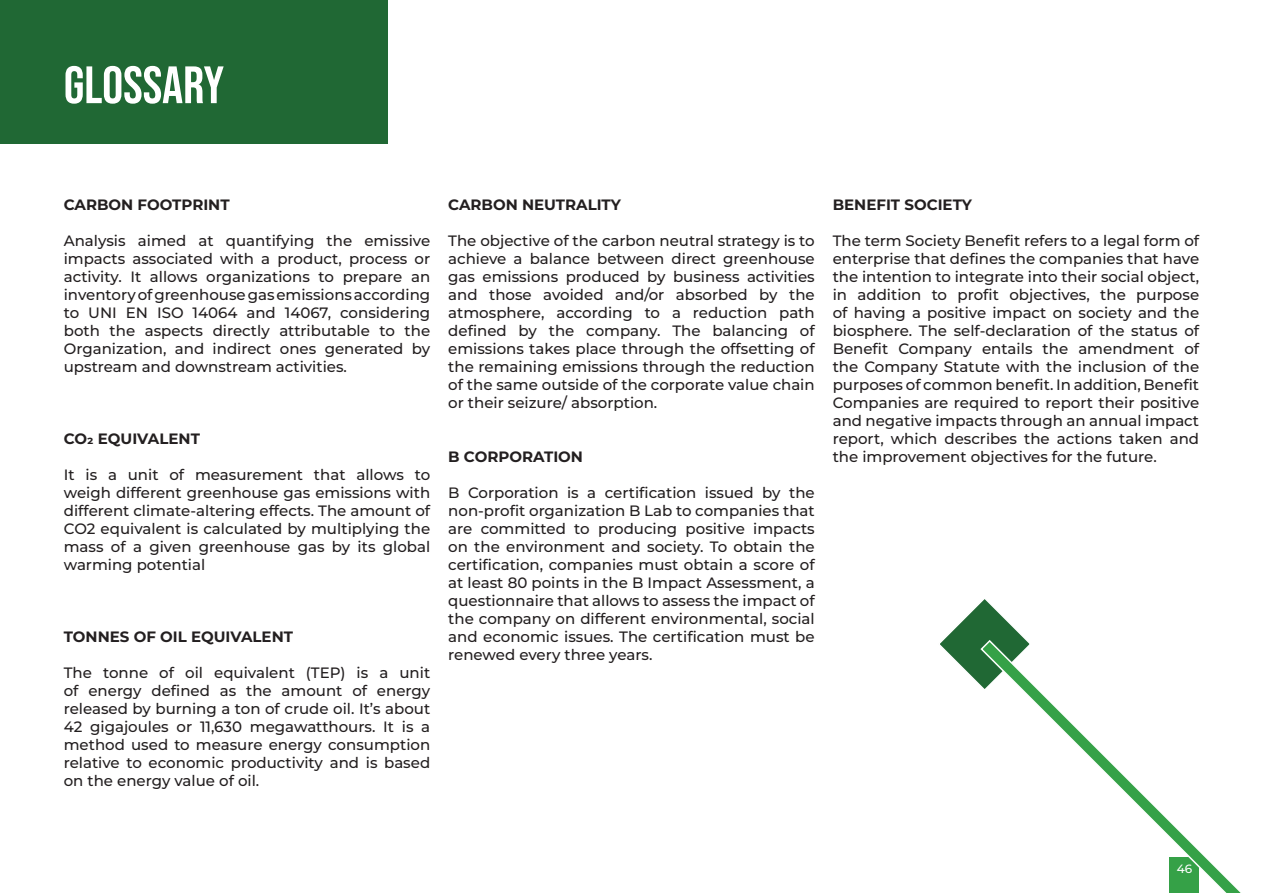
<style>
.page{position:relative;width:1263px;height:893px;background:#fff}
.page>*{position:absolute;margin:0;border:0;box-sizing:border-box;transform-origin:0 0}
.t1{font:52.5px "Bebas Neue";color:#fff}
.t2{font:500 15px/18px "Montserrat";color:#231f20;text-align:justify}
.t3{font:700 15px "Montserrat";color:#231f20}
.t4{font:500 12px "Montserrat";color:#fff}
</style>
<div class="page">
<svg style="left:940px;top:599px;width:85px;height:85px"></svg>
<svg style="left:979px;top:639px;width:262px;height:254px"></svg>
<div style="left:0;top:0;width:388px;height:144px;background:#206834"></div>
<h1 class="t1" style="left:64px;top:55px;width:162px">GLOSSARY</h1>
<p class="t3" style="left:64px;top:195px;width:167px">CARBON FOOTPRINT</p>
<p class="t2" style="left:64px;top:231px;width:368px">Analysis aimed at quantifying the emissive impacts associated with a product, process or activity. It allows organizations to prepare an inventory of greenhouse gas emissions according to UNI EN ISO 14064 and 14067, considering both the aspects directly attributable to the Organization, and indirect ones generated by upstream and downstream activities.</p>
<p class="t3" style="left:64px;top:429px;width:138px">CO2 EQUIVALENT</p>
<p class="t2" style="left:64px;top:465px;width:368px">It is a unit of measurement that allows to weigh different greenhouse gas emissions with different climate-altering effects. The amount of CO2 equivalent is calculated by multiplying the mass of a given greenhouse gas by its global warming potential</p>
<p class="t3" style="left:64px;top:627px;width:231px">TONNES OF OIL EQUIVALENT</p>
<p class="t2" style="left:64px;top:663px;width:368px">The tonne of oil equivalent (TEP) is a unit of energy defined as the amount of energy released by burning a ton of crude oil. It’s about 42 gigajoules or 11,630 megawatthours. It is a method used to measure energy consumption relative to economic productivity and is based on the energy value of oil.</p>
<p class="t3" style="left:448px;top:195px;width:174px">CARBON NEUTRALITY</p>
<p class="t2" style="left:448px;top:231px;width:368px">The objective of the carbon neutral strategy is to achieve a balance between direct greenhouse gas emissions produced by business activities and those avoided and/or absorbed by the atmosphere, according to a reduction path defined by the company. The balancing of emissions takes place through the offsetting of the remaining emissions through the reduction of the same outside of the corporate value chain or their seizure/ absorption.</p>
<p class="t3" style="left:448px;top:447px;width:136px">B CORPORATION</p>
<p class="t2" style="left:448px;top:483px;width:368px">B Corporation is a certification issued by the non-profit organization B Lab to companies that are committed to producing positive impacts on the environment and society. To obtain the certification, companies must obtain a score of at least 80 points in the B Impact Assessment, a questionnaire that allows to assess the impact of the company on different environmental, social and economic issues. The certification must be renewed every three years.</p>
<p class="t3" style="left:833px;top:195px;width:141px">BENEFIT SOCIETY</p>
<p class="t2" style="left:833px;top:231px;width:368px">The term Society Benefit refers to a legal form of enterprise that defines the companies that have the intention to integrate into their social object, in addition to profit objectives, the purpose of having a positive impact on society and the biosphere. The self-declaration of the status of Benefit Company entails the amendment of the Company Statute with the inclusion of the purposes of common benefit. In addition, Benefit Companies are required to report their positive and negative impacts through an annual impact report, which describes the actions taken and the improvement objectives for the future.</p>
<p class="t4" style="left:1177px;top:860px;width:17px">46</p>
</div>
